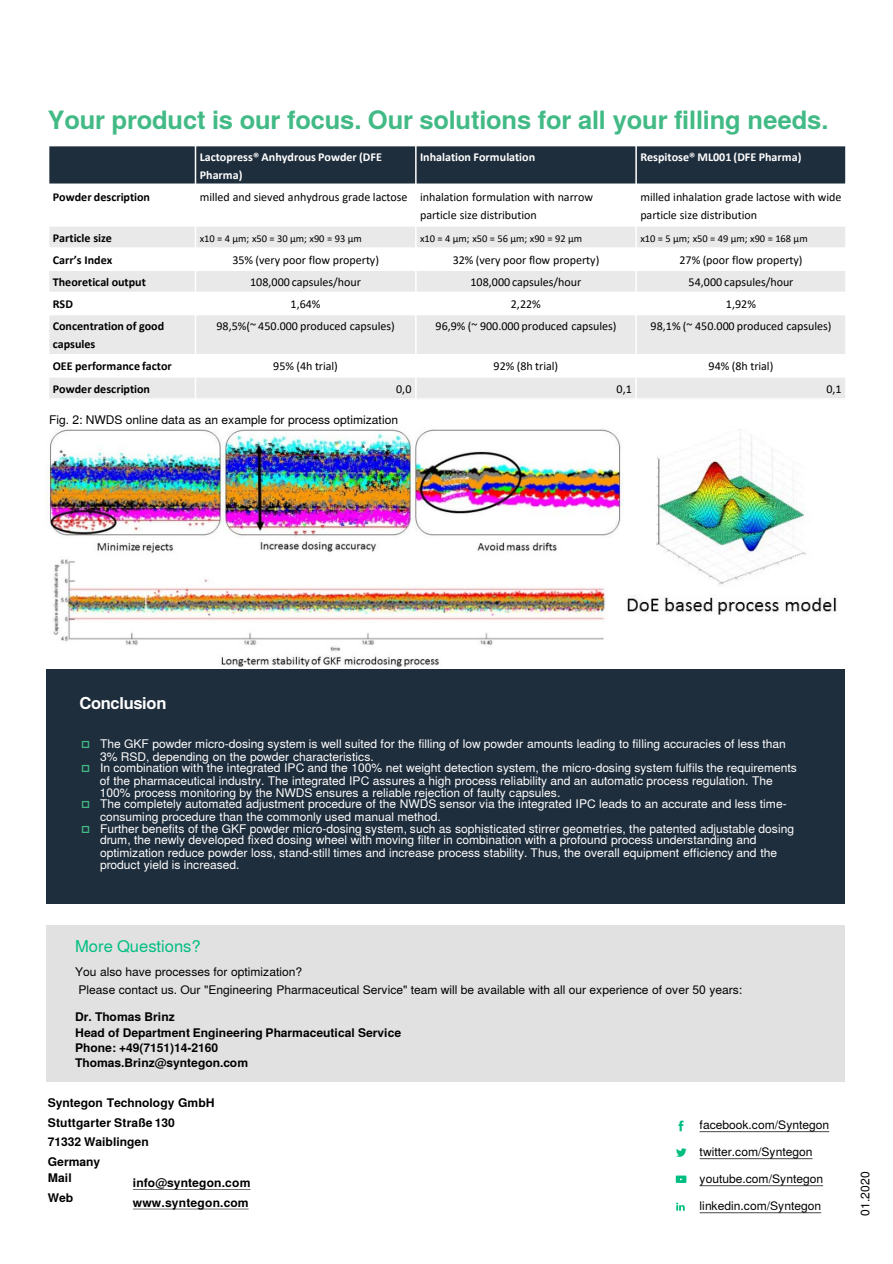
<style>
.page{position:relative;width:893px;height:1264px;background:#fff}
.page>*{position:absolute;margin:0;border:0;box-sizing:border-box;transform-origin:0 0}
.t1{font:700 25.5px "Syntegon";letter-spacing:-.01em;color:#42ba85}
.t2{font:16.5px "Syntegon";color:#00be82}
.t3{font:700 16.5px "Syntegon";letter-spacing:-.02em;color:#fff}
.t4{font:12px/12px "Syntegon";letter-spacing:-.005em;color:#fff}
.t5{font:12px/18px "Calibri";letter-spacing:-.005em;color:#000}
.t6{font:12px/18px "Syntegon";letter-spacing:-.005em;color:#000}
.t7{font:700 12px/19.5px "Syntegon";color:#000}
.t8{font:700 12px/18px "Calibri";color:#000}
.t9{font:700 12px/18px "Calibri";color:#fff}
.t10{font:10.5px "Calibri";color:#000}
</style>
<div class="page">
<svg style="left:133px;top:1208px;width:116px;height:1px"></svg>
<div style="left:46px;top:668px;width:799px;height:235px;background:#1f2e3d"></div>
<svg style="left:699px;top:1131px;width:130px;height:1px"></svg>
<svg style="left:699px;top:1158px;width:113px;height:1px"></svg>
<svg style="left:699px;top:1185px;width:124px;height:1px"></svg>
<svg style="left:699px;top:1212px;width:122px;height:1px"></svg>
<svg style="left:678px;top:1120px;width:5px;height:10px"></svg>
<svg style="left:675px;top:1175px;width:11px;height:7px"></svg>
<svg style="left:676px;top:1148px;width:10px;height:8px"></svg>
<svg style="left:676px;top:1202px;width:8px;height:8px"></svg>
<div style="left:46px;top:925px;width:799px;height:157px;background:#e1e1e1"></div>
<div style="left:49px;top:146px;width:146px;height:40px;background:#1f2e3d"></div>
<div style="left:195px;top:146px;width:221px;height:40px;background:#1f2e3d"></div>
<div style="left:416px;top:146px;width:220px;height:40px;background:#1f2e3d"></div>
<div style="left:636px;top:146px;width:209px;height:40px;background:#1f2e3d"></div>
<div style="left:49px;top:226px;width:146px;height:22px;background:#e9e9ea"></div>
<div style="left:195px;top:226px;width:221px;height:22px;background:#e9e9ea"></div>
<div style="left:416px;top:226px;width:220px;height:22px;background:#e9e9ea"></div>
<div style="left:636px;top:226px;width:209px;height:22px;background:#e9e9ea"></div>
<div style="left:49px;top:270px;width:146px;height:22px;background:#e9e9ea"></div>
<div style="left:195px;top:270px;width:221px;height:22px;background:#e9e9ea"></div>
<div style="left:416px;top:270px;width:220px;height:22px;background:#e9e9ea"></div>
<div style="left:636px;top:270px;width:209px;height:22px;background:#e9e9ea"></div>
<div style="left:49px;top:314px;width:146px;height:40px;background:#e9e9ea"></div>
<div style="left:195px;top:314px;width:221px;height:40px;background:#e9e9ea"></div>
<div style="left:416px;top:314px;width:220px;height:40px;background:#e9e9ea"></div>
<div style="left:636px;top:314px;width:209px;height:40px;background:#e9e9ea"></div>
<div style="left:49px;top:377px;width:146px;height:22px;background:#e9e9ea"></div>
<div style="left:195px;top:377px;width:221px;height:22px;background:#e9e9ea"></div>
<div style="left:416px;top:377px;width:220px;height:22px;background:#e9e9ea"></div>
<div style="left:636px;top:377px;width:209px;height:22px;background:#e9e9ea"></div>
<hr style="left:195px;top:145px;width:1px;height:255px;background:#fff">
<hr style="left:415px;top:145px;width:1px;height:255px;background:#fff">
<hr style="left:635px;top:145px;width:1px;height:255px;background:#fff">
<div style="left:48px;top:183px;width:798px;height:5px;background:#fff"></div>
<hr style="left:48px;top:225px;width:798px;height:2px;background:#fff">
<hr style="left:48px;top:247px;width:798px;height:2px;background:#fff">
<hr style="left:48px;top:269px;width:798px;height:2px;background:#fff">
<hr style="left:48px;top:291px;width:798px;height:2px;background:#fff">
<hr style="left:48px;top:314px;width:798px;height:1px;background:#fff">
<hr style="left:48px;top:398px;width:798px;height:2px;background:#fff">
<img style="left:623px;top:429px;width:214px;height:186px">
<img style="left:46px;top:428px;width:577px;height:239px">
<h1 class="t1" style="left:48px;top:101px;width:782px">Your product is our focus. Our solutions for all your filling needs.</h1>
<p class="t9" style="left:200px;top:148px;width:184px">Lactopress® Anhydrous Powder (DFE<br>Pharma)</p>
<p class="t9" style="left:420px;top:148px;width:117px">Inhalation Formulation</p>
<p class="t9" style="left:640px;top:148px;width:163px">Respitose® ML001 (DFE Pharma)</p>
<p class="t8" style="left:53px;top:188px;width:99px">Powder description</p>
<p class="t5" style="left:200px;top:188px;width:209px">milled and sieved anhydrous grade lactose</p>
<p class="t5" style="left:420px;top:188px;width:174px">inhalation formulation with narrow particle size distribution</p>
<p class="t5" style="left:640px;top:188px;width:202px">milled inhalation grade lactose with wide particle size distribution</p>
<p class="t8" style="left:53px;top:228px;width:61px">Particle size</p>
<p class="t10" style="left:200px;top:231px;width:164px">x10 = 4 µm; x50 = 30 µm; x90 = 93 µm</p>
<p class="t10" style="left:420px;top:231px;width:164px">x10 = 4 µm; x50 = 56 µm; x90 = 92 µm</p>
<p class="t10" style="left:640px;top:231px;width:169px">x10 = 5 µm; x50 = 49 µm; x90 = 168 µm</p>
<p class="t8" style="left:53px;top:250px;width:61px">Carr’s Index</p>
<p class="t5" style="left:232px;top:250px;width:148px">35% (very poor flow property)</p>
<p class="t5" style="left:452px;top:250px;width:148px">32% (very poor flow property)</p>
<p class="t5" style="left:679px;top:250px;width:124px">27% (poor flow property)</p>
<p class="t8" style="left:53px;top:273px;width:95px">Theoretical output</p>
<p class="t5" style="left:250px;top:272px;width:112px">108,000 capsules/hour</p>
<p class="t5" style="left:470px;top:272px;width:112px">108,000 capsules/hour</p>
<p class="t5" style="left:688px;top:272px;width:106px">54,000 capsules/hour</p>
<p class="t8" style="left:53px;top:295px;width:22px">RSD</p>
<p class="t5" style="left:290px;top:294px;width:32px">1,64%</p>
<p class="t5" style="left:511px;top:294px;width:32px">2,22%</p>
<p class="t5" style="left:725px;top:294px;width:32px">1,92%</p>
<p class="t8" style="left:53px;top:317px;width:113px">Concentration of good capsules</p>
<p class="t5" style="left:216px;top:317px;width:180px">98,5%(~ 450.000 produced capsules)</p>
<p class="t5" style="left:435px;top:317px;width:182px">96,9% (~ 900.000 produced capsules)</p>
<p class="t5" style="left:650px;top:317px;width:182px">98,1% (~ 450.000 produced capsules)</p>
<p class="t8" style="left:53px;top:357px;width:120px">OEE performance factor</p>
<p class="t5" style="left:273px;top:357px;width:66px">95% (4h trial)</p>
<p class="t5" style="left:493px;top:357px;width:66px">92% (8h trial)</p>
<p class="t5" style="left:708px;top:357px;width:66px">94% (8h trial)</p>
<p class="t8" style="left:53px;top:379px;width:99px">Powder description</p>
<p class="t5" style="left:396px;top:379px;width:17px">0,0</p>
<p class="t5" style="left:616px;top:379px;width:17px">0,1</p>
<p class="t5" style="left:826px;top:379px;width:17px">0,1</p>
<p class="t6" style="left:49px;top:410px;width:350px">Fig. 2: NWDS online data as an example for process optimization</p>
<p class="t3" style="left:80px;top:690px;width:88px">Conclusion</p>
<p class="t4" style="left:100px;top:737px;width:687px">The GKF powder micro-dosing system is well suited for the filling of low powder amounts leading to filling accuracies of less than<br>3% RSD, depending on the powder characteristics.</p>
<p class="t4" style="left:100px;top:761px;width:698px">In combination with the integrated IPC and the 100% net weight detection system, the micro-dosing system fulfils the requirements of the pharmaceutical industry. The integrated IPC assures a high process reliability and an automatic process regulation. The<br>100% process monitoring by the NWDS ensures a reliable rejection of faulty capsules.</p>
<p class="t4" style="left:100px;top:797px;width:688px">The completely automated adjustment procedure of the NWDS sensor via the integrated IPC leads to an accurate and less time&shy;consuming procedure than the commonly used manual method.</p>
<p class="t4" style="left:100px;top:821px;width:695px">Further benefits of the GKF powder micro-dosing system, such as sophisticated stirrer geometries, the patented adjustable dosing drum, the newly developed fixed dosing wheel with moving filter in combination with a profound process understanding and optimization reduce powder loss, stand-still times and increase process stability. Thus, the overall equipment efficiency and the product yield is increased.</p>
<p class="t2" style="left:75px;top:933px;width:127px">More Questions?</p>
<p class="t6" style="left:75px;top:962px;width:668px">You also have processes for optimization?<br>Please contact us. Our "Engineering Pharmaceutical Service" team will be available with all our experience of over 50 years:</p>
<p class="t7" style="left:75px;top:1007px;width:101px">Dr. Thomas Brinz</p>
<p class="t7" style="left:75px;top:1025px;width:328px;line-height:15px">Head of Department Engineering Pharmaceutical Service<br>Phone: +49(7151)14-2160</p>
<p class="t7" style="left:75px;top:1052px;width:174px">Thomas.Brinz@syntegon.com</p>
<p class="t7" style="left:48px;top:1093px;width:168px">Syntegon Technology GmbH<br>Stuttgarter Straße 130</p>
<p class="t7" style="left:48px;top:1131px;width:102px">71332 Waiblingen<br>Germany</p>
<p class="t7" style="left:48px;top:1168px;width:27px">Mail<br>Web</p>
<p class="t7" style="left:133px;top:1173px;width:119px">info@syntegon.com www.syntegon.com</p>
<p class="t6" style="left:699px;top:1115px;width:131px">facebook.com/Syntegon</p>
<p class="t6" style="left:699px;top:1142px;width:114px">twitter.com/Syntegon</p>
<p class="t6" style="left:699px;top:1169px;width:125px">youtube.com/Syntegon</p>
<p class="t6" style="left:699px;top:1196px;width:123px">linkedin.com/Syntegon</p>
<p class="t6" style="left:855px;top:1215px;width:46px;rotate:-90deg">01.2020</p>
</div>
